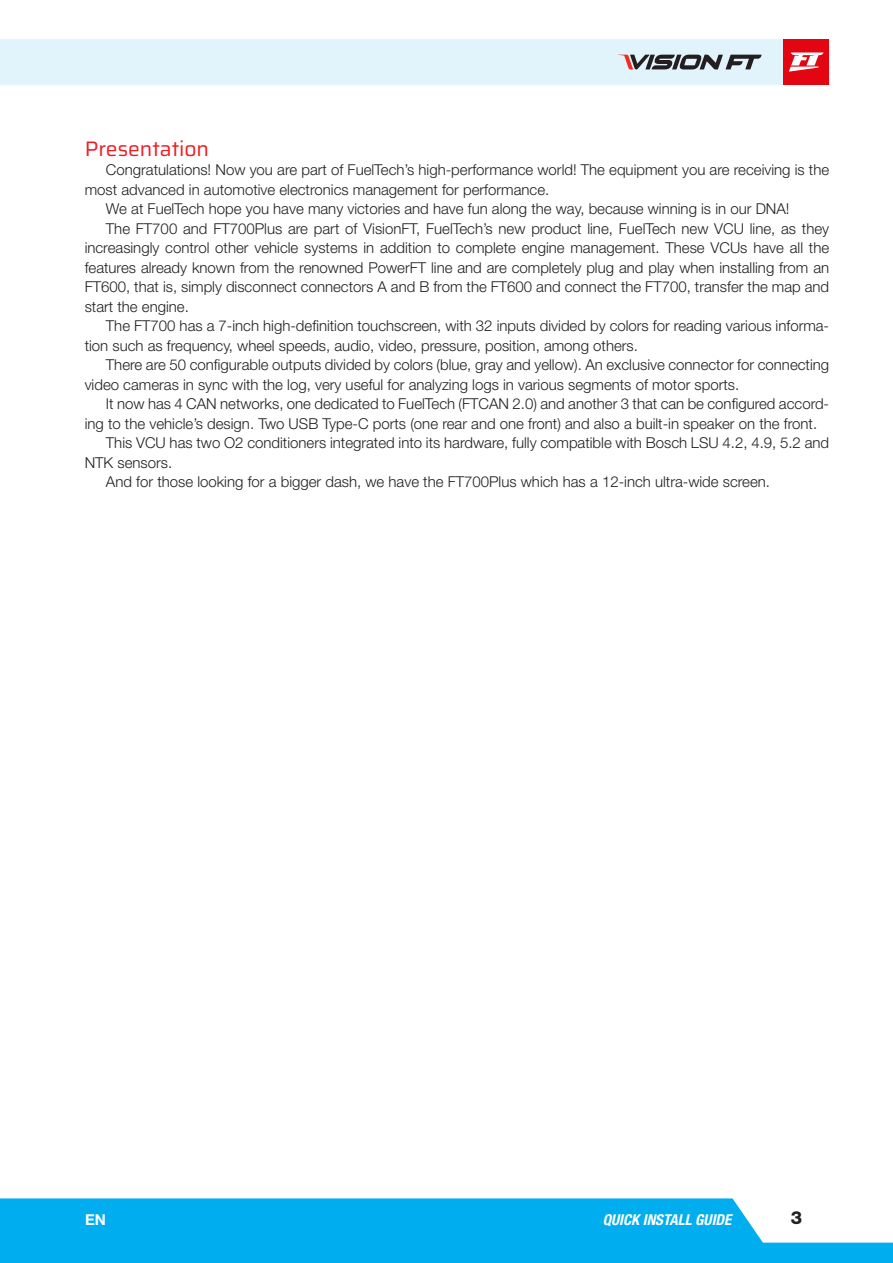
<style>
.page{position:relative;width:893px;height:1263px;background:#fff}
.page>*{position:absolute;margin:0;border:0;box-sizing:border-box;transform-origin:0 0}
.Título_texto{font:21px "Saira";color:#ee1d23}
.t1{font:800 18px "Helvetica Neue LT Pro";color:#231f20}
.Corpo_texto{font:300 15px/19.5px "Helvetica Neue LT Pro";color:#231f20}
.t2{font:italic 700 condensed 15px "Helvetica Neue LT Pro";color:#fff}
.t3{font:700 15px "Helvetica Neue LT Std";color:#fff}
</style>
<div class="page">
<div style="left:0;top:39px;width:829px;height:46px;background:#e1f4fc"></div>
<svg style="left:0;top:1198px;width:893px;height:65px;background:#1db7f0"></svg>
<div style="left:783px;top:39px;width:46px;height:46px;background:#e30512"></div>
<svg style="left:789px;top:53px;width:35px;height:19px"></svg>
<svg style="left:620px;top:55px;width:142px;height:15px"></svg>
<p class="Título_texto" style="left:85px;top:131px;width:126px">Presentation</p>
<p class="Corpo_texto" style="left:85px;top:160px;width:746px;text-indent:21px">Congratulations! Now you are part of FuelTech’s high-performance world! The equipment you are receiving is the most advanced in automotive electronics management for performance.</p>
<p class="Corpo_texto" style="left:106px;top:199px;width:685px">We at FuelTech hope you have many victories and have fun along the way, because winning is in our DNA!</p>
<p class="Corpo_texto" style="left:85px;top:218px;width:746px;text-align:justify;text-indent:21px">The FT700 and FT700Plus are part of VisionFT, FuelTech’s new product line, FuelTech new VCU line, as they increasingly control other vehicle systems in addition to complete engine management. These VCUs have all the features already known from the renowned PowerFT line and are completely plug and play when installing from an FT600, that is, simply disconnect connectors A and B from the FT600 and connect the FT700, transfer the map and start the engine.</p>
<p class="Corpo_texto" style="left:85px;top:316px;width:746px;text-indent:21px">The FT700 has a 7-inch high-definition touchscreen, with 32 inputs divided by colors for reading various informa&shy;tion such as frequency, wheel speeds, audio, video, pressure, position, among others.</p>
<p class="Corpo_texto" style="left:85px;top:355px;width:746px;text-indent:21px">There are 50 configurable outputs divided by colors (blue, gray and yellow). An exclusive connector for connecting video cameras in sync with the log, very useful for analyzing logs in various segments of motor sports.</p>
<p class="Corpo_texto" style="left:85px;top:394px;width:746px;text-indent:21px">It now has 4 CAN networks, one dedicated to FuelTech (FTCAN 2.0) and another 3 that can be configured accord&shy;ing to the vehicle’s design. Two USB Type-C ports (one rear and one front) and also a built-in speaker on the front.</p>
<p class="Corpo_texto" style="left:85px;top:433px;width:746px;text-indent:21px">This VCU has two O2 conditioners integrated into its hardware, fully compatible with Bosch LSU 4.2, 4.9, 5.2 and<br>NTK sensors.</p>
<p class="Corpo_texto" style="left:106px;top:472px;width:666px">And for those looking for a bigger dash, we have the FT700Plus which has a 12-inch ultra-wide screen.</p>
<p class="t3" style="left:85px;top:1210px;width:22px">EN</p>
<p class="t2" style="left:603px;top:1210px;width:130px">QUICK INSTALL GUIDE</p>
<p class="t1" style="left:791px;top:1207px;width:13px">3</p>
</div>
